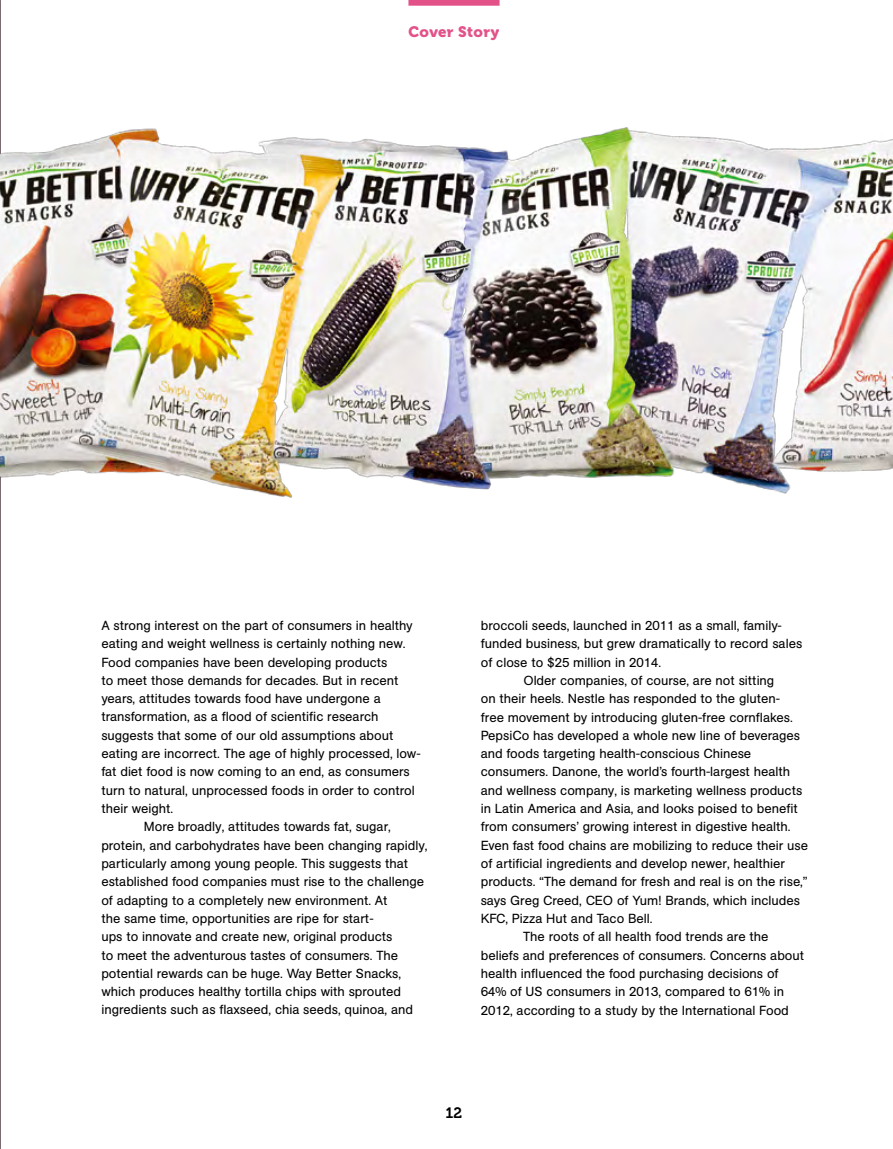
<style>
.page{position:relative;width:893px;height:1149px;background:#fff}
.page>*{position:absolute;margin:0;border:0;box-sizing:border-box;transform-origin:0 0}
.t1{font:15px "Museo 900";letter-spacing:.025em;color:#e25289}
.t2{font:15px "Museo 700";color:#000}
.t3{font:13.05px "AG Book BQ";color:#000}
</style>
<div class="page">
<svg style="left:0;top:0;width:1px;height:1148px"></svg>
<div style="left:408px;top:0;width:92px;height:6px;background:#e25289"></div>
<img style="left:0;top:125px;width:893px;height:373px">
<p class="t1" style="left:408px;top:23px;width:92px">Cover Story</p>
<p class="t3" style="left:101px;top:617px;width:313px">A strong interest on the part of consumers in healthy</p>
<p class="t3" style="left:101px;top:636px;width:306px">eating and weight wellness is certainly nothing new.</p>
<p class="t3" style="left:101px;top:654px;width:288px">Food companies have been developing products</p>
<p class="t3" style="left:101px;top:672px;width:299px">to meet those demands for decades. But in recent</p>
<p class="t3" style="left:101px;top:691px;width:281px">years, attitudes towards food have undergone a</p>
<p class="t3" style="left:101px;top:709px;width:279px">transformation, as a flood of scientific research</p>
<p class="t3" style="left:101px;top:727px;width:294px">suggests that some of our old assumptions about</p>
<p class="t3" style="left:101px;top:746px;width:321px">eating are incorrect. The age of highly processed, low-</p>
<p class="t3" style="left:101px;top:764px;width:310px">fat diet food is now coming to an end, as consumers</p>
<p class="t3" style="left:101px;top:782px;width:315px">turn to natural, unprocessed foods in order to control</p>
<p class="t3" style="left:101px;top:800px;width:73px">their weight.</p>
<p class="t3" style="left:144px;top:819px;width:249px">More broadly, attitudes towards fat, sugar,</p>
<p class="t3" style="left:101px;top:837px;width:328px">protein, and carbohydrates have been changing rapidly,</p>
<p class="t3" style="left:101px;top:855px;width:308px">particularly among young people. This suggests that</p>
<p class="t3" style="left:101px;top:874px;width:324px">established food companies must rise to the challenge</p>
<p class="t3" style="left:101px;top:892px;width:287px">of adapting to a completely new environment. At</p>
<p class="t3" style="left:101px;top:910px;width:274px">the same time, opportunities are ripe for start-</p>
<p class="t3" style="left:101px;top:928px;width:293px">ups to innovate and create new, original products</p>
<p class="t3" style="left:101px;top:947px;width:298px">to meet the adventurous tastes of consumers. The</p>
<p class="t3" style="left:101px;top:965px;width:301px">potential rewards can be huge. Way Better Snacks,</p>
<p class="t3" style="left:101px;top:983px;width:301px">which produces healthy tortilla chips with sprouted</p>
<p class="t3" style="left:101px;top:1002px;width:313px">ingredients such as flaxseed, chia seeds, quinoa, and</p>
<p class="t3" style="left:481px;top:618px;width:303px">broccoli seeds, launched in 2011 as a small, family-</p>
<p class="t3" style="left:481px;top:636px;width:323px">funded business, but grew dramatically to record sales</p>
<p class="t3" style="left:481px;top:654px;width:182px">of close to $25 million in 2014.</p>
<p class="t3" style="left:523px;top:672px;width:252px">Older companies, of course, are not sitting</p>
<p class="t3" style="left:481px;top:691px;width:301px">on their heels. Nestle has responded to the gluten-</p>
<p class="t3" style="left:481px;top:709px;width:314px">free movement by introducing gluten-free cornflakes.</p>
<p class="t3" style="left:481px;top:727px;width:321px">PepsiCo has developed a whole new line of beverages</p>
<p class="t3" style="left:481px;top:746px;width:272px">and foods targeting health-conscious Chinese</p>
<p class="t3" style="left:481px;top:764px;width:311px">consumers. Danone, the world’s fourth-largest health</p>
<p class="t3" style="left:481px;top:782px;width:323px">and wellness company, is marketing wellness products</p>
<p class="t3" style="left:481px;top:801px;width:319px">in Latin America and Asia, and looks poised to benefit</p>
<p class="t3" style="left:481px;top:819px;width:311px">from consumers’ growing interest in digestive health.</p>
<p class="t3" style="left:481px;top:837px;width:329px">Even fast food chains are mobilizing to reduce their use</p>
<p class="t3" style="left:481px;top:855px;width:306px">of artificial ingredients and develop newer, healthier</p>
<p class="t3" style="left:481px;top:874px;width:329px">products. “The demand for fresh and real is on the rise,”</p>
<p class="t3" style="left:481px;top:892px;width:321px">says Greg Creed, CEO of Yum! Brands, which includes</p>
<p class="t3" style="left:481px;top:910px;width:173px">KFC, Pizza Hut and Taco Bell.</p>
<p class="t3" style="left:523px;top:929px;width:247px">The roots of all health food trends are the</p>
<p class="t3" style="left:481px;top:947px;width:325px">beliefs and preferences of consumers. Concerns about</p>
<p class="t3" style="left:481px;top:965px;width:299px">health influenced the food purchasing decisions of</p>
<p class="t3" style="left:481px;top:983px;width:305px">64% of US consumers in 2013, compared to 61% in</p>
<p class="t3" style="left:481px;top:1002px;width:310px">2012, according to a study by the International Food</p>
<p class="t2" style="left:445px;top:1104px;width:18px">12</p>
</div>
